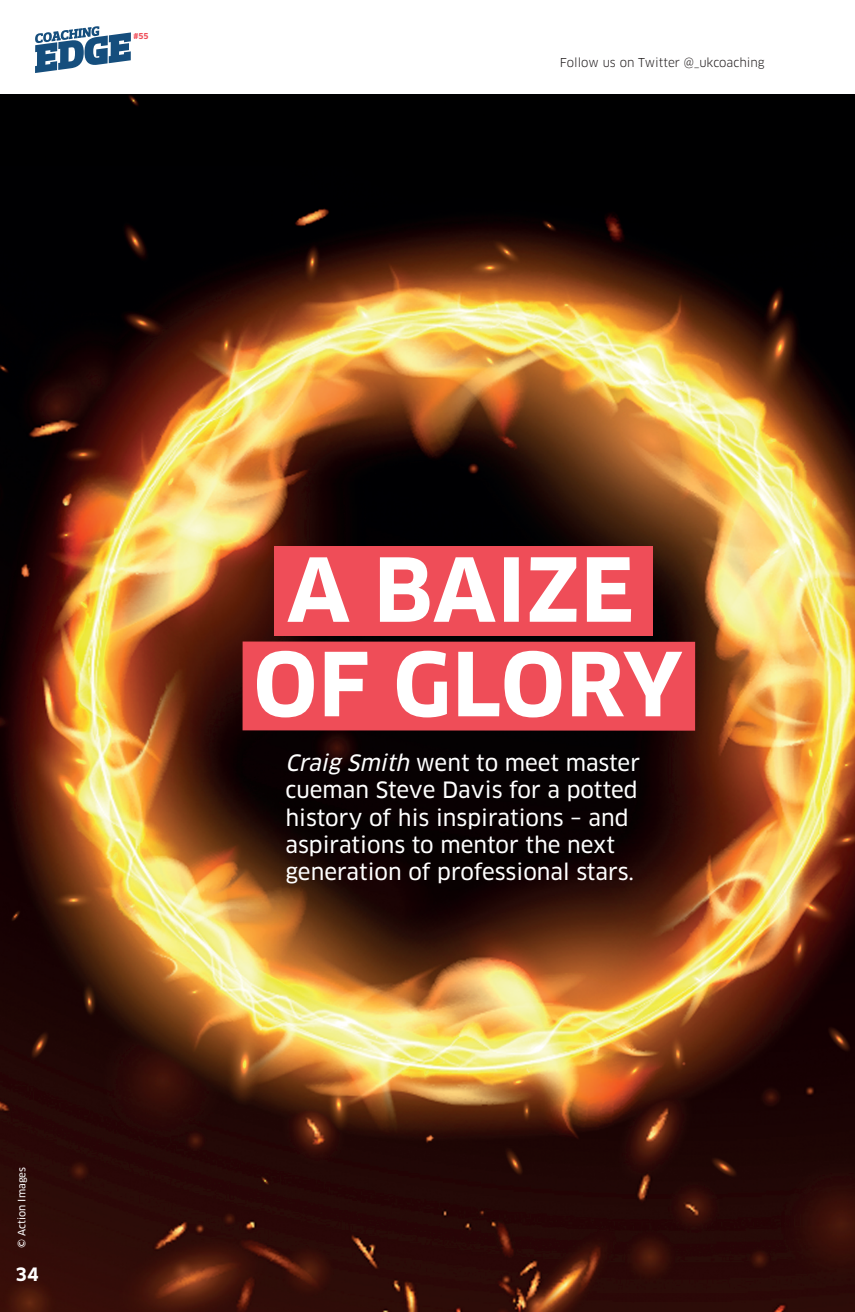
<style>
.page{position:relative;width:855px;height:1312px;background:#fff}
.page>*{position:absolute;margin:0;border:0;box-sizing:border-box;transform-origin:0 0}
.t1{font:700 86px "Clan Pro";letter-spacing:.01em;color:#fff}
.t2{font:22px/27.2px "Clan Pro News";color:#fff}
.t3{font:700 18px "Clan Pro";color:#fff}
.t4{font:12px "Clan Pro";color:#231f20}
.t5{font:10px "Clan Pro News";color:#fff}
.t6{font:700 8px "Clan Pro";color:#ef4d58}
.s1{font-style:italic}
</style>
<div class="page">
<img style="left:0;top:95px;width:854px;height:1216px">
<svg style="left:35px;top:26px;width:96px;height:47px"></svg>
<div style="left:242px;top:641px;width:452px;height:89px;background:#ef4d58"></div>
<div style="left:274px;top:546px;width:378px;height:89px;background:#ef4d58"></div>
<p class="t6" style="left:133px;top:33px;width:17px">#55</p>
<p class="t4" style="left:559px;top:58px;width:206px">Follow us on Twitter @_ukcoaching</p>
<p class="t5" style="left:18px;top:1247px;width:82px;rotate:-90deg">© Action Images</p>
<p class="t3" style="left:16px;top:1267px;width:25px">34</p>
<h1 class="t1" style="left:287px;top:557px;width:348px">A BAIZE</h1>
<h1 class="t1" style="left:253px;top:651px;width:431px">OF GLORY</h1>
<p class="t2" style="left:285px;top:751px;width:356px"><span class="s1">Craig Smith</span> went to meet master cueman Steve Davis for a potted history of his inspirations – and aspirations to mentor the next generation of professional stars.</p>
</div>
